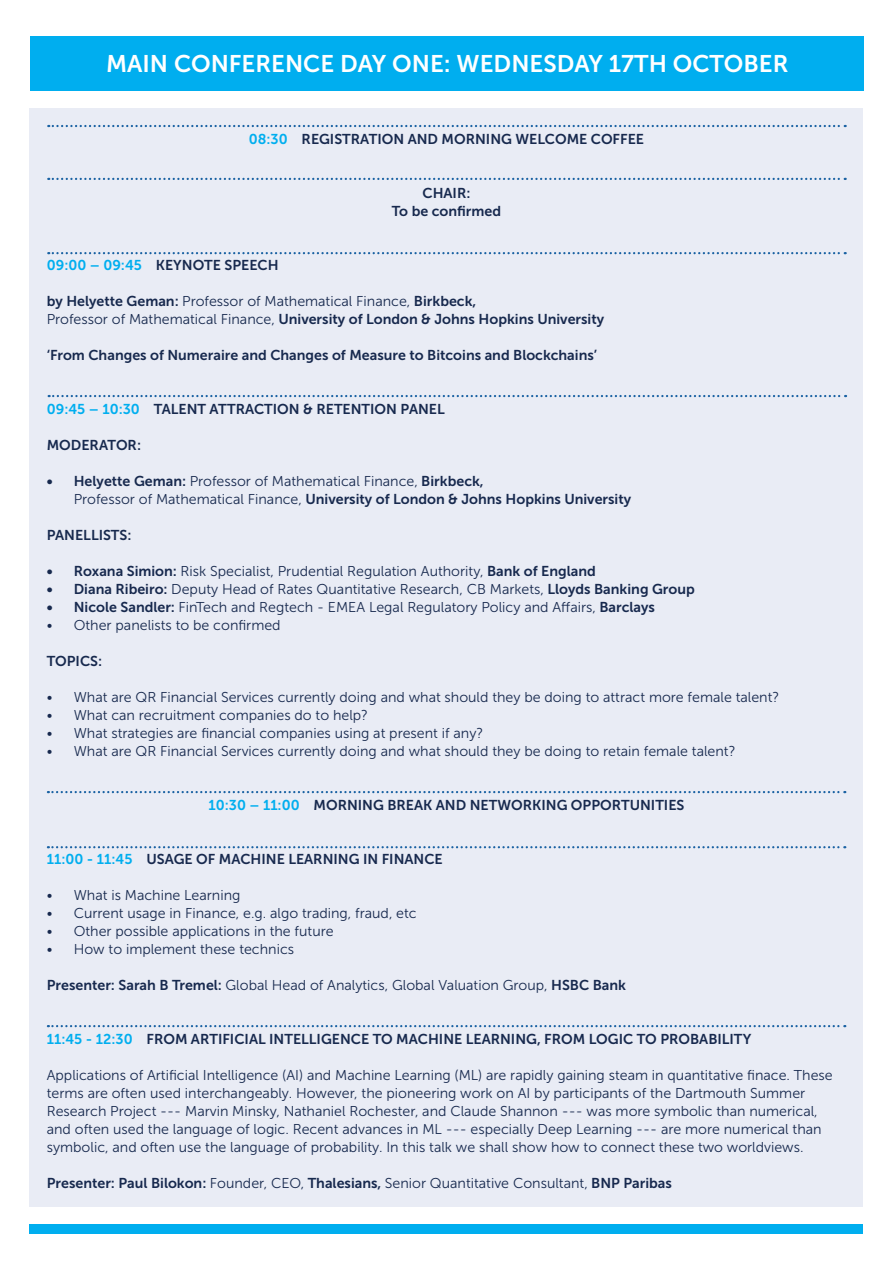
<style>
.page{position:relative;width:893px;height:1263px;background:#fff}
.page>*{position:absolute;margin:0;border:0;box-sizing:border-box;transform-origin:0 0}
.t1{font:24px "Museo Sans 700";color:#fff}
.t2{font:14.25px/18px "Museo Sans 300";color:#17294e}
.t3{font:14.25px/18px "Museo Sans 700";color:#17294e}
.s1{color:#00aeef}
.s2{font-family:"Museo Sans 700"}
.s3{font-family:"Museo Sans 300"}
</style>
<div class="page">
<div style="left:31px;top:36px;width:833px;height:54px;background:#00aeef"></div>
<div style="left:30px;top:1224px;width:833px;height:9px;background:#00aeef"></div>
<div style="left:30px;top:108px;width:833px;height:1098px;background:#e9ecf5"></div>
<svg style="left:48px;top:178px;width:798px;height:2px"></svg>
<svg style="left:48px;top:252px;width:798px;height:2px"></svg>
<svg style="left:48px;top:125px;width:798px;height:2px"></svg>
<svg style="left:48px;top:791px;width:797px;height:2px"></svg>
<svg style="left:48px;top:846px;width:797px;height:2px"></svg>
<svg style="left:48px;top:1025px;width:797px;height:2px"></svg>
<svg style="left:49px;top:395px;width:797px;height:2px"></svg>
<p class="t1" style="left:106px;top:50px;width:684px">MAIN CONFERENCE DAY ONE: WEDNESDAY 17TH OCTOBER</p>
<p class="t3" style="left:249px;top:130px;width:397px"><span class="s1">08:30</span> REGISTRATION AND MORNING WELCOME COFFEE</p>
<p class="t3" style="left:422px;top:184px;width:50px">CHAIR:</p>
<p class="t3" style="left:392px;top:202px;width:111px">To be confirmed</p>
<p class="t3" style="left:47px;top:256px;width:233px"><span class="s1">09:00 – 09:45</span> KEYNOTE SPEECH</p>
<p class="t2" style="left:47px;top:292px;width:431px"><span class="s2">by Helyette Geman:</span> Professor of Mathematical Finance, <span class="s2">Birkbeck,</span></p>
<p class="t3" style="left:47px;top:310px;width:559px"><span class="s3">Professor of Mathematical Finance,</span> University of London &amp; Johns Hopkins University</p>
<p class="t3" style="left:47px;top:346px;width:552px">‘From Changes of Numeraire and Changes of Measure to Bitcoins and Blockchains’</p>
<p class="t3" style="left:47px;top:400px;width:399px"><span class="s1">09:45 – 10:30</span> TALENT ATTRACTION &amp; RETENTION PANEL</p>
<p class="t3" style="left:47px;top:436px;width:96px">MODERATOR:</p>
<p class="t3" style="left:74px;top:472px;width:559px;text-indent:-27px">• Helyette Geman: <span class="s3">Professor of Mathematical Finance,</span> Birkbeck,<br><span class="s3">Professor of Mathematical Finance,</span> University of London &amp; Johns Hopkins University</p>
<p class="t3" style="left:47px;top:526px;width:86px">PANELLISTS:</p>
<p class="t2" style="left:47px;top:562px;width:550px"><span class="s2">• Roxana Simion:</span> Risk Specialist, Prudential Regulation Authority, <span class="s2">Bank of England</span></p>
<p class="t2" style="left:47px;top:580px;width:650px"><span class="s2">• Diana Ribeiro:</span> Deputy Head of Rates Quantitative Research, CB Markets, <span class="s2">Lloyds Banking Group</span></p>
<p class="t2" style="left:47px;top:598px;width:610px"><span class="s2">• Nicole Sandler:</span> FinTech and Regtech - EMEA Legal Regulatory Policy and Affairs, <span class="s2">Barclays</span></p>
<p class="t2" style="left:47px;top:616px;width:235px">• Other panelists to be confirmed</p>
<p class="t3" style="left:47px;top:652px;width:57px">TOPICS:</p>
<p class="t2" style="left:47px;top:688px;width:734px">• What are QR Financial Services currently doing and what should they be doing to attract more female talent?</p>
<p class="t2" style="left:47px;top:706px;width:323px">• What can recruitment companies do to help?</p>
<p class="t2" style="left:47px;top:724px;width:438px">• What strategies are financial companies using at present if any?</p>
<p class="t2" style="left:47px;top:742px;width:690px">• What are QR Financial Services currently doing and what should they be doing to retain female talent?</p>
<p class="t3" style="left:209px;top:796px;width:477px"><span class="s1">10:30 – 11:00</span> MORNING BREAK AND NETWORKING OPPORTUNITIES</p>
<p class="t3" style="left:47px;top:850px;width:397px"><span class="s1">11:00 - 11:45</span> USAGE OF MACHINE LEARNING IN FINANCE</p>
<p class="t2" style="left:47px;top:886px;width:195px">• What is Machine Learning</p>
<p class="t2" style="left:47px;top:904px;width:371px">• Current usage in Finance, e.g. algo trading, fraud, etc</p>
<p class="t2" style="left:47px;top:922px;width:288px">• Other possible applications in the future</p>
<p class="t2" style="left:47px;top:940px;width:249px">• How to implement these technics</p>
<p class="t2" style="left:47px;top:976px;width:581px"><span class="s2">Presenter: Sarah B Tremel:</span> Global Head of Analytics, Global Valuation Group, <span class="s2">HSBC Bank</span></p>
<p class="t3" style="left:47px;top:1030px;width:706px"><span class="s1">11:45 - 12:30</span> FROM ARTIFICIAL INTELLIGENCE TO MACHINE LEARNING, FROM LOGIC TO PROBABILITY</p>
<p class="t2" style="left:47px;top:1066px;width:787px">Applications of Artificial Intelligence (AI) and Machine Learning (ML) are rapidly gaining steam in quantitative finace. These terms are often used interchangeably. However, the pioneering work on AI by participants of the Dartmouth Summer Research Project --- Marvin Minsky, Nathaniel Rochester, and Claude Shannon --- was more symbolic than numerical, and often used the language of logic. Recent advances in ML --- especially Deep Learning --- are more numerical than symbolic, and often use the language of probability. In this talk we shall show how to connect these two worldviews.</p>
<p class="t3" style="left:47px;top:1174px;width:627px">Presenter: Paul Bilokon: <span class="s3">Founder, CEO,</span> Thalesians, <span class="s3">Senior Quantitative Consultant,</span> BNP Paribas</p>
</div>
